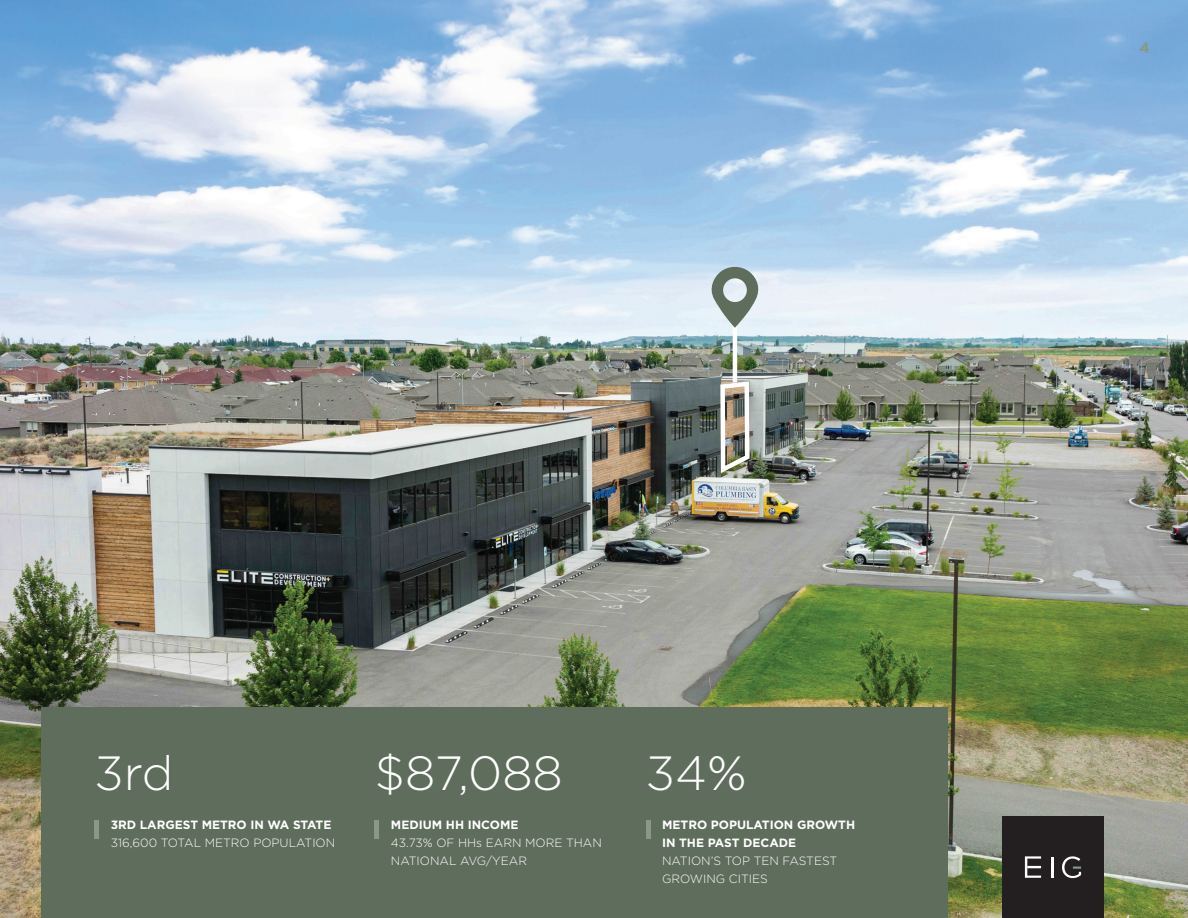
<style>
.page{position:relative;width:1188px;height:918px;background:#fff}
.page>*{position:absolute;margin:0;border:0;box-sizing:border-box;transform-origin:0 0}
.t1{font:300 48px "Gotham";color:#fff}
.t2{font:700 15px "Gotham";color:#879987}
.t3{font:300 12px/18px "Gotham";color:#fff}
.t4{font:700 12px/18px "Gotham";color:#fff}
</style>
<div class="page">
<img style="left:0;top:0;width:1188px;height:918px">
<div style="left:1002px;top:817px;width:102px;height:101px;background:#231f20"></div>
<hr style="left:1051px;top:857px;width:2px;height:21px;background:#fff">
<svg style="left:1062px;top:856px;width:19px;height:22px"></svg>
<svg style="left:1025px;top:856px;width:16px;height:22px"></svg>
<div style="left:41px;top:707px;width:906px;height:211px;background:#5f6d5c"></div>
<div style="left:94px;top:821px;width:5px;height:18px;background:#879987"></div>
<hr style="left:375px;top:821px;width:4px;height:18px;background:#879987">
<hr style="left:646px;top:821px;width:4px;height:18px;background:#879987">
<img style="left:718px;top:379px;width:34px;height:98px">
<hr style="left:733px;top:316px;width:4px;height:66px;background:#fff">
<svg style="left:708px;top:265px;width:53px;height:63px;background:#a8b4b2"></svg>
<h1 class="t1" style="left:94px;top:742px;width:80px">3rd</h1>
<p class="t4" style="left:111px;top:816px;width:222px">3RD LARGEST METRO IN WA STATE</p>
<p class="t3" style="left:111px;top:834px;width:226px">316,600 TOTAL METRO POPULATION</p>
<h1 class="t1" style="left:375px;top:742px;width:190px">$87,088</h1>
<p class="t4" style="left:391px;top:816px;width:129px">MEDIUM HH INCOME</p>
<p class="t3" style="left:391px;top:834px;width:212px">43.73% OF HHs EARN MORE THAN<br>NATIONAL AVG/YEAR</p>
<h1 class="t1" style="left:646px;top:742px;width:102px">34%</h1>
<p class="t4" style="left:662px;top:816px;width:195px">METRO POPULATION GROWTH<br>IN THE PAST DECADE</p>
<p class="t3" style="left:662px;top:852px;width:177px">NATION’S TOP TEN FASTEST<br>GROWING CITIES</p>
<p class="t2" style="left:1139px;top:38px;width:12px">4</p>
</div>
